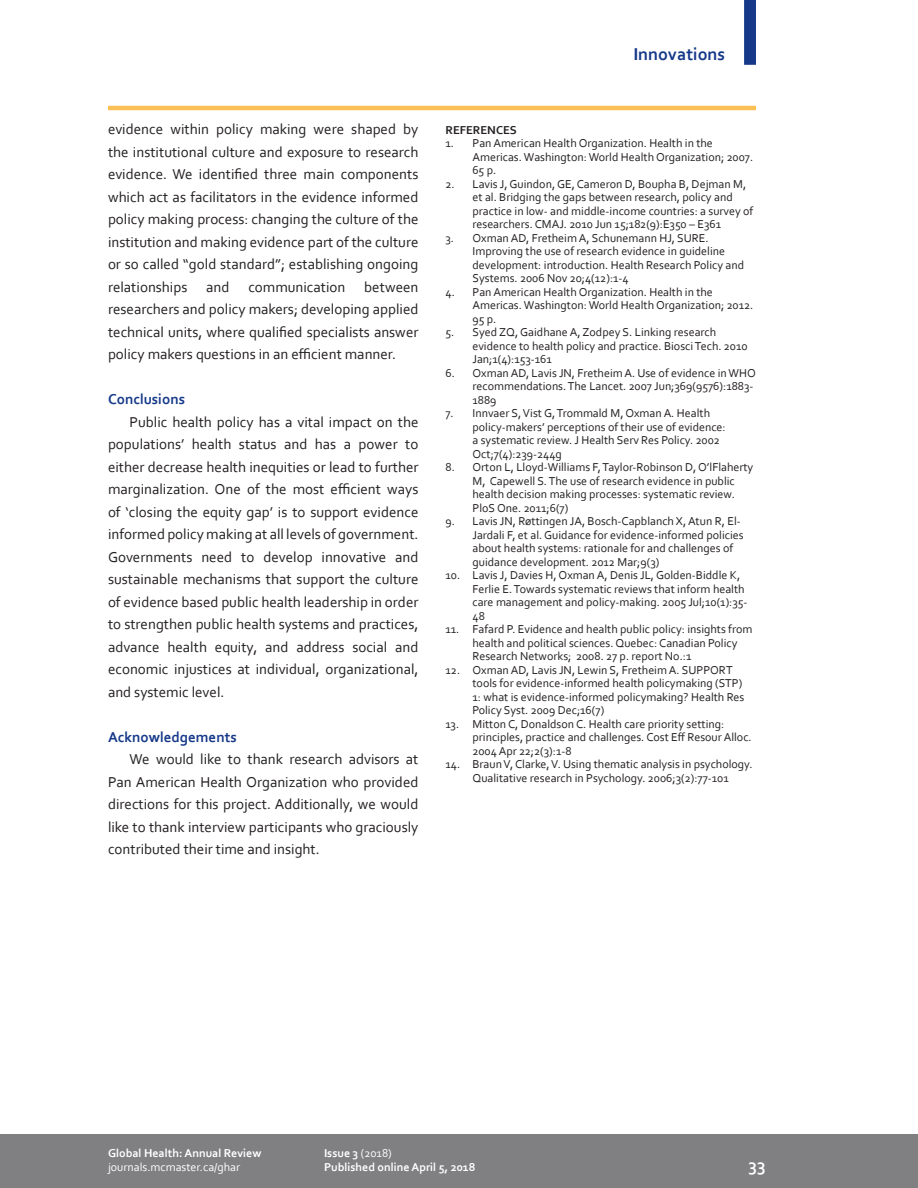
<style>
.page{position:relative;width:918px;height:1188px;background:#fff}
.page>*{position:absolute;margin:0;border:0;box-sizing:border-box;transform-origin:0 0}
.t1{font:700 18px "Corbel";color:#153889}
.t2{font:700 18px "Corbel";color:#fff}
.t3{font:15px/22.5px "Corbel";color:#231f20;text-align:justify}
.t4{font:700 15px "Corbel";color:#153889}
.t5{font:12px/13.5px "Corbel";color:#231f20}
.t6{font:700 12px "Corbel";color:#fff}
.t7{font:12px "Corbel";color:#fff}
.t8{font:700 12px "Corbel";color:#231f20}
.s1{font-weight:400}
</style>
<div class="page">
<svg style="left:0;top:1134px;width:7px;height:54px"></svg>
<div style="left:7px;top:1134px;width:911px;height:54px;background:#808083"></div>
<svg style="left:744px;top:0;width:12px;height:65px"></svg>
<hr style="left:108px;top:106px;width:648px;height:4px;background:#fdc056">
<p class="t3" style="left:108px;top:118px;width:312px">evidence within policy making were shaped by the institutional culture and exposure to research evidence. We identified three main components which act as facilitators in the evidence informed policy making process: changing the culture of the institution and making evidence part of the culture or so called “gold standard”; establishing ongoing relationships</p>
<p class="t3" style="left:108px;top:275px;width:312px;text-indent:256px">between researchers and policy makers; developing applied technical units, where qualified specialists answer policy makers questions in an efficient manner.</p>
<p class="t4" style="left:108px;top:390px;width:79px">Conclusions</p>
<p class="t3" style="left:108px;top:410px;width:312px;text-indent:22px">Public health policy has a vital impact on the populations’ health status and has a power to either decrease health inequities or lead to further marginalization. One of the most efficient ways of ‘closing the equity gap’ is to support evidence informed policy making at all levels of government.<br>Governments need to develop innovative and sustainable mechanisms that support the culture of evidence based public health leadership in order to strengthen public health systems and practices, advance health equity, and address social and economic injustices at individual, organizational, and systemic level.</p>
<p class="t4" style="left:108px;top:728px;width:130px">Acknowledgements</p>
<p class="t3" style="left:108px;top:748px;width:312px;text-indent:22px">We would like to thank research advisors at Pan American Health Organization who provided directions for this project. Additionally, we would like to thank interview participants who graciously contributed their time and insight.</p>
<p class="t3" style="left:206px;top:275px;width:25px">and</p>
<p class="t3" style="left:248px;top:275px;width:99px">communication</p>
<h1 class="t1" style="left:633px;top:43px;width:93px">Innovations</h1>
<p class="t8" style="left:446px;top:122px;width:73px">REFERENCES</p>
<p class="t5" style="left:472px;top:136px;width:282px;text-indent:-27px">1. Pan American Health Organization. Health in the<br>Americas. Washington: World Health Organization; 2007.<br>65 p.</p>
<p class="t5" style="left:472px;top:177px;width:282px;text-indent:-27px">2. Lavis J, Guindon, GE, Cameron D, Boupha B, Dejman M, et al. Bridging the gaps between research, policy and practice in low- and middle-income countries: a survey of researchers. CMAJ. 2010 Jun 15;182(9):E350 – E361</p>
<p class="t5" style="left:472px;top:231px;width:273px;text-indent:-27px">3. Oxman AD, Fretheim A, Schunemann HJ, SURE.<br>Improving the use of research evidence in guideline development: introduction. Health Research Policy and Systems. 2006 Nov 20;4(12):1-4</p>
<p class="t5" style="left:472px;top:285px;width:282px;text-indent:-27px">4. Pan American Health Organization. Health in the<br>Americas. Washington: World Health Organization; 2012.<br>95 p.</p>
<p class="t5" style="left:472px;top:325px;width:277px;text-indent:-27px">5. Syed ZQ, Gaidhane A, Zodpey S. Linking research evidence to health policy and practice. Biosci Tech. 2010<br>Jan;1(4):153-161</p>
<p class="t5" style="left:472px;top:366px;width:285px;text-indent:-27px">6. Oxman AD, Lavis JN, Fretheim A. Use of evidence in WHO recommendations. The Lancet. 2007 Jun;369(9576):1883-<br>1889</p>
<p class="t5" style="left:472px;top:406px;width:255px;text-indent:-27px">7. Innvaer S, Vist G, Trommald M, Oxman A. Health policy-makers’ perceptions of their use of evidence: a systematic review. J Health Serv Res Policy. 2002<br>Oct;7(4):239-244g</p>
<p class="t5" style="left:472px;top:460px;width:282px;text-indent:-27px">8. Orton L, Lloyd-Williams F, Taylor-Robinson D, O’lFlaherty M, Capewell S. The use of research evidence in public health decision making processes: systematic review.<br>PloS One. 2011;6(7)</p>
<p class="t5" style="left:472px;top:514px;width:273px;text-indent:-27px">9. Lavis JN, Røttingen JA, Bosch-Capblanch X, Atun R, El-Jardali F, et al. Guidance for evidence-informed policies about health systems: rationale for and challenges of guidance development. 2012 Mar;9(3)</p>
<p class="t5" style="left:472px;top:568px;width:277px;text-indent:-27px">10. Lavis J, Davies H, Oxman A, Denis JL, Golden-Biddle K, Ferlie E. Towards systematic reviews that inform health care management and policy-making. 2005 Jul;10(1):35- 48</p>
<p class="t5" style="left:472px;top:622px;width:281px;text-indent:-27px">11. Fafard P. Evidence and health public policy: insights from health and political sciences. Quebec: Canadian Policy<br>Research Networks; 2008. 27 p. report No.:1</p>
<p class="t5" style="left:472px;top:663px;width:273px;text-indent:-27px">12. Oxman AD, Lavis JN, Lewin S, Fretheim A. SUPPORT tools for evidence-informed health policymaking (STP)<br>1: what is evidence-informed policymaking? Health Res Policy Syst. 2009 Dec;16(7)</p>
<p class="t5" style="left:472px;top:717px;width:281px;text-indent:-27px">13. Mitton C, Donaldson C. Health care priority setting: principles, practice and challenges. Cost Eff Resour Alloc.<br>2004 Apr 22;2(3):1-8</p>
<p class="t5" style="left:446px;top:757px;width:309px;text-align:center">14. Braun V, Clarke, V. Using thematic analysis in psychology.<br>Qualitative research in Psychology. 2006;3(2):77-101</p>
<p class="t6" style="left:108px;top:1146px;width:155px">Global Health: Annual Review</p>
<p class="t6" style="left:324px;top:1146px;width:69px">Issue 3 <span class="s1">(2018)</span></p>
<p class="t7" style="left:108px;top:1160px;width:134px">journals.mcmaster.ca/ghar</p>
<p class="t6" style="left:324px;top:1160px;width:153px">Published online April 5, 2018</p>
<h1 class="t2" style="left:748px;top:1153px;width:19px">33</h1>
</div>
